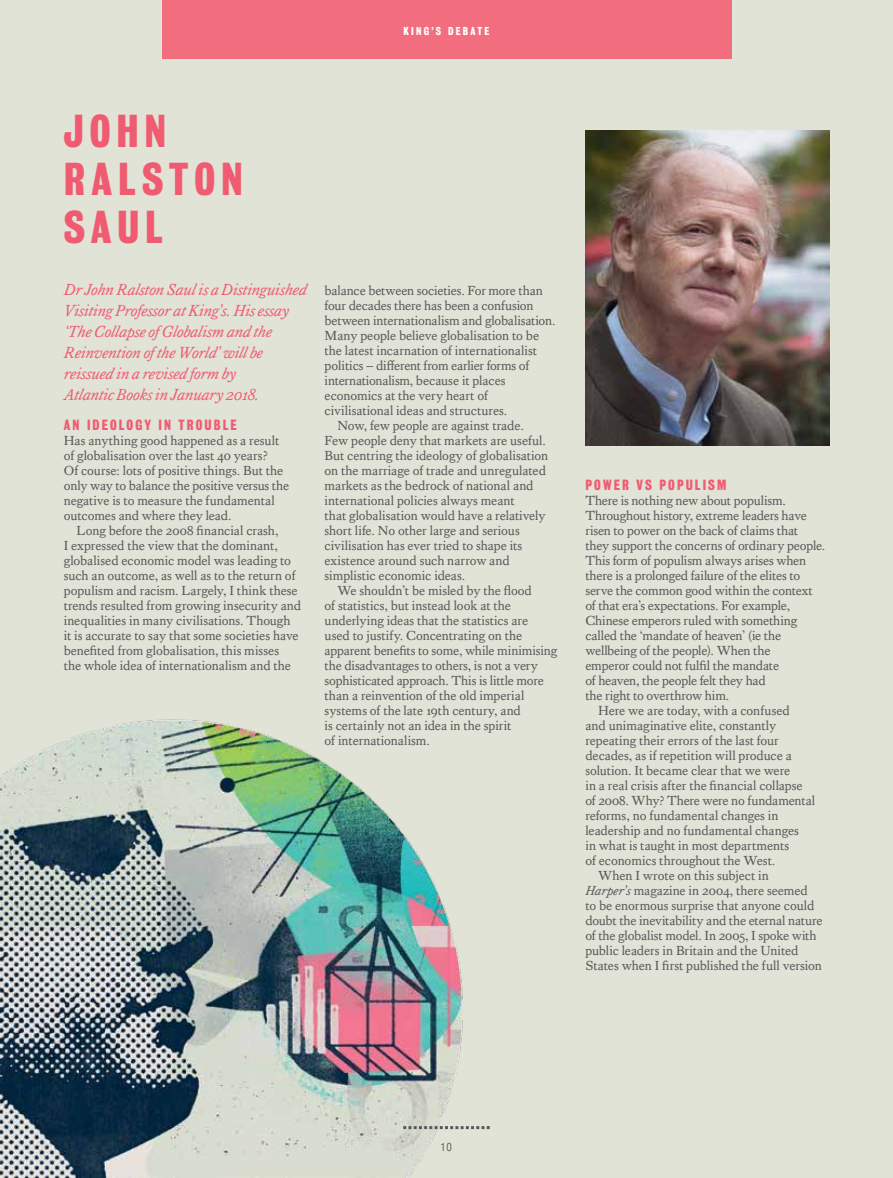
<style>
.page{position:relative;width:893px;height:1178px;background:#e1e3d6}
.page>*{position:absolute;margin:0;border:0;box-sizing:border-box;transform-origin:0 0}
.t1{font:42px/48px "Kings Bureau Grot Three Seven";letter-spacing:.14em;color:#f05b72}
.t2{font:italic 16.5px/21px "Kings Caslon Text";letter-spacing:-.025em;color:#f05b72}
.t3{font:13.5px/15px "Kings Caslon Text";letter-spacing:-.01em;color:#58595b}
.t4{font:13.5px "Kings Bureau Grot Three Seven";letter-spacing:.155em;color:#f05b72}
.t5{font:10.5px "Kings Bureau Grot Three Seven";letter-spacing:.21em;color:#fff}
.t6{font:10.5px "Kings Bureau Grot Five One";color:#58595b}
.s1{font-style:italic}
</style>
<div class="page">
<img style="left:829px;top:136px;width:1px;height:166px">
<img style="left:0;top:719px;width:490px;height:459px">
<img style="left:585px;top:130px;width:244px;height:315px">
<svg style="left:403px;top:1126px;width:87px;height:3px"></svg>
<div style="left:162px;top:0;width:569px;height:58px;background:#f26d7d"></div>
<p class="t5" style="left:403px;top:24px;width:87px">KING’S DEBATE</p>
<h1 class="t1" style="left:64px;top:107px;width:181px">JOHN<br>RALSTON<br>SAUL</h1>
<p class="t2" style="left:64px;top:279px;width:245px">Dr John Ralston Saul is a Distinguished Visiting Professor at King’s. His essay ‘The Collapse of Globalism and the Reinvention of the World’ will be reissued in a revised form by<br>Atlantic Books in January 2018.</p>
<p class="t4" style="left:64px;top:417px;width:174px">AN IDEOLOGY IN TROUBLE</p>
<p class="t3" style="left:64px;top:433px;width:227px">Has anything good happened as a result of globalisation over the last 40 years?<br>Of course: lots of positive things. But the only way to balance the positive versus the negative is to measure the fundamental outcomes and where they lead.</p>
<p class="t3" style="left:64px;top:523px;width:239px;text-indent:13px">Long before the 2008 financial crash,<br>I expressed the view that the dominant, globalised economic model was leading to such an outcome, as well as to the return of populism and racism. Largely, I think these trends resulted from growing insecurity and inequalities in many civilisations. Though it is accurate to say that some societies have benefited from globalisation, this misses<br>the whole idea of internationalism and the</p>
<p class="t3" style="left:325px;top:283px;width:220px">balance between societies. For more than</p>
<p class="t3" style="left:325px;top:298px;width:210px">four decades there has been a confusion</p>
<p class="t3" style="left:325px;top:313px;width:232px">between internationalism and globalisation.</p>
<p class="t3" style="left:325px;top:328px;width:216px">Many people believe globalisation to be</p>
<p class="t3" style="left:325px;top:343px;width:214px">the latest incarnation of internationalist</p>
<p class="t3" style="left:325px;top:358px;width:206px">politics – different from earlier forms of</p>
<p class="t3" style="left:325px;top:373px;width:183px">internationalism, because it places</p>
<p class="t3" style="left:325px;top:388px;width:165px">economics at the very heart of</p>
<p class="t3" style="left:325px;top:403px;width:184px">civilisational ideas and structures.</p>
<p class="t3" style="left:337px;top:418px;width:188px">Now, few people are against trade.</p>
<p class="t3" style="left:325px;top:433px;width:223px">Few people deny that markets are useful.</p>
<p class="t3" style="left:325px;top:448px;width:225px">But centring the ideology of globalisation</p>
<p class="t3" style="left:325px;top:463px;width:223px">on the marriage of trade and unregulated</p>
<p class="t3" style="left:325px;top:478px;width:210px">markets as the bedrock of national and</p>
<p class="t3" style="left:325px;top:493px;width:192px">international policies always meant</p>
<p class="t3" style="left:325px;top:508px;width:222px">that globalisation would have a relatively</p>
<p class="t3" style="left:325px;top:523px;width:197px">short life. No other large and serious</p>
<p class="t3" style="left:325px;top:538px;width:199px">civilisation has ever tried to shape its</p>
<p class="t3" style="left:325px;top:553px;width:187px">existence around such narrow and</p>
<p class="t3" style="left:325px;top:568px;width:142px">simplistic economic ideas.</p>
<p class="t3" style="left:337px;top:583px;width:196px">We shouldn’t be misled by the flood</p>
<p class="t3" style="left:325px;top:598px;width:188px">of statistics, but instead look at the</p>
<p class="t3" style="left:325px;top:613px;width:205px">underlying ideas that the statistics are</p>
<p class="t3" style="left:325px;top:628px;width:199px">used to justify. Concentrating on the</p>
<p class="t3" style="left:325px;top:643px;width:234px">apparent benefits to some, while minimising</p>
<p class="t3" style="left:325px;top:658px;width:215px">the disadvantages to others, is not a very</p>
<p class="t3" style="left:325px;top:673px;width:221px">sophisticated approach. This is little more</p>
<p class="t3" style="left:325px;top:688px;width:201px">than a reinvention of the old imperial</p>
<p class="t3" style="left:325px;top:703px;width:198px">systems of the late 19th century, and</p>
<p class="t3" style="left:325px;top:718px;width:188px">is certainly not an idea in the spirit</p>
<p class="t3" style="left:325px;top:733px;width:107px">of internationalism.</p>
<p class="t4" style="left:585px;top:477px;width:143px">POWER VS POPULISM</p>
<p class="t3" style="left:585px;top:493px;width:202px">There is nothing new about populism.</p>
<p class="t3" style="left:585px;top:508px;width:223px">Throughout history, extreme leaders have</p>
<p class="t3" style="left:585px;top:523px;width:214px">risen to power on the back of claims that</p>
<p class="t3" style="left:585px;top:538px;width:242px">they support the concerns of ordinary people.</p>
<p class="t3" style="left:585px;top:553px;width:222px">This form of populism always arises when</p>
<p class="t3" style="left:585px;top:568px;width:216px">there is a prolonged failure of the elites to</p>
<p class="t3" style="left:585px;top:583px;width:229px">serve the common good within the context</p>
<p class="t3" style="left:585px;top:598px;width:206px">of that era’s expectations. For example,</p>
<p class="t3" style="left:585px;top:613px;width:213px">Chinese emperors ruled with something</p>
<p class="t3" style="left:585px;top:628px;width:197px">called the ‘mandate of heaven’ (ie the</p>
<p class="t3" style="left:585px;top:643px;width:187px">wellbeing of the people). When the</p>
<p class="t3" style="left:585px;top:658px;width:195px">emperor could not fulfil the mandate</p>
<p class="t3" style="left:585px;top:673px;width:182px">of heaven, the people felt they had</p>
<p class="t3" style="left:585px;top:688px;width:145px">the right to overthrow him.</p>
<p class="t3" style="left:598px;top:703px;width:193px">Here we are today, with a confused</p>
<p class="t3" style="left:585px;top:718px;width:192px">and unimaginative elite, constantly</p>
<p class="t3" style="left:585px;top:733px;width:195px">repeating their errors of the last four</p>
<p class="t3" style="left:585px;top:748px;width:208px">decades, as if repetition will produce a</p>
<p class="t3" style="left:585px;top:763px;width:206px">solution. It became clear that we were</p>
<p class="t3" style="left:585px;top:778px;width:219px">in a real crisis after the financial collapse</p>
<p class="t3" style="left:585px;top:793px;width:231px">of 2008. Why? There were no fundamental</p>
<p class="t3" style="left:585px;top:808px;width:195px">reforms, no fundamental changes in</p>
<p class="t3" style="left:585px;top:823px;width:215px">leadership and no fundamental changes</p>
<p class="t3" style="left:585px;top:838px;width:205px">in what is taught in most departments</p>
<p class="t3" style="left:585px;top:853px;width:192px">of economics throughout the West.</p>
<p class="t3" style="left:598px;top:868px;width:172px">When I wrote on this subject in</p>
<p class="t3" style="left:585px;top:883px;width:224px"><span class="s1">Harper’s</span> magazine in 2004, there seemed</p>
<p class="t3" style="left:585px;top:898px;width:230px">to be enormous surprise that anyone could</p>
<p class="t3" style="left:585px;top:913px;width:239px">doubt the inevitability and the eternal nature</p>
<p class="t3" style="left:585px;top:928px;width:233px">of the globalist model. In 2005, I spoke with</p>
<p class="t3" style="left:585px;top:943px;width:215px">public leaders in Britain and the United</p>
<p class="t3" style="left:585px;top:958px;width:238px">States when I first published the full version</p>
<p class="t6" style="left:441px;top:1141px;width:12px">10</p>
</div>
